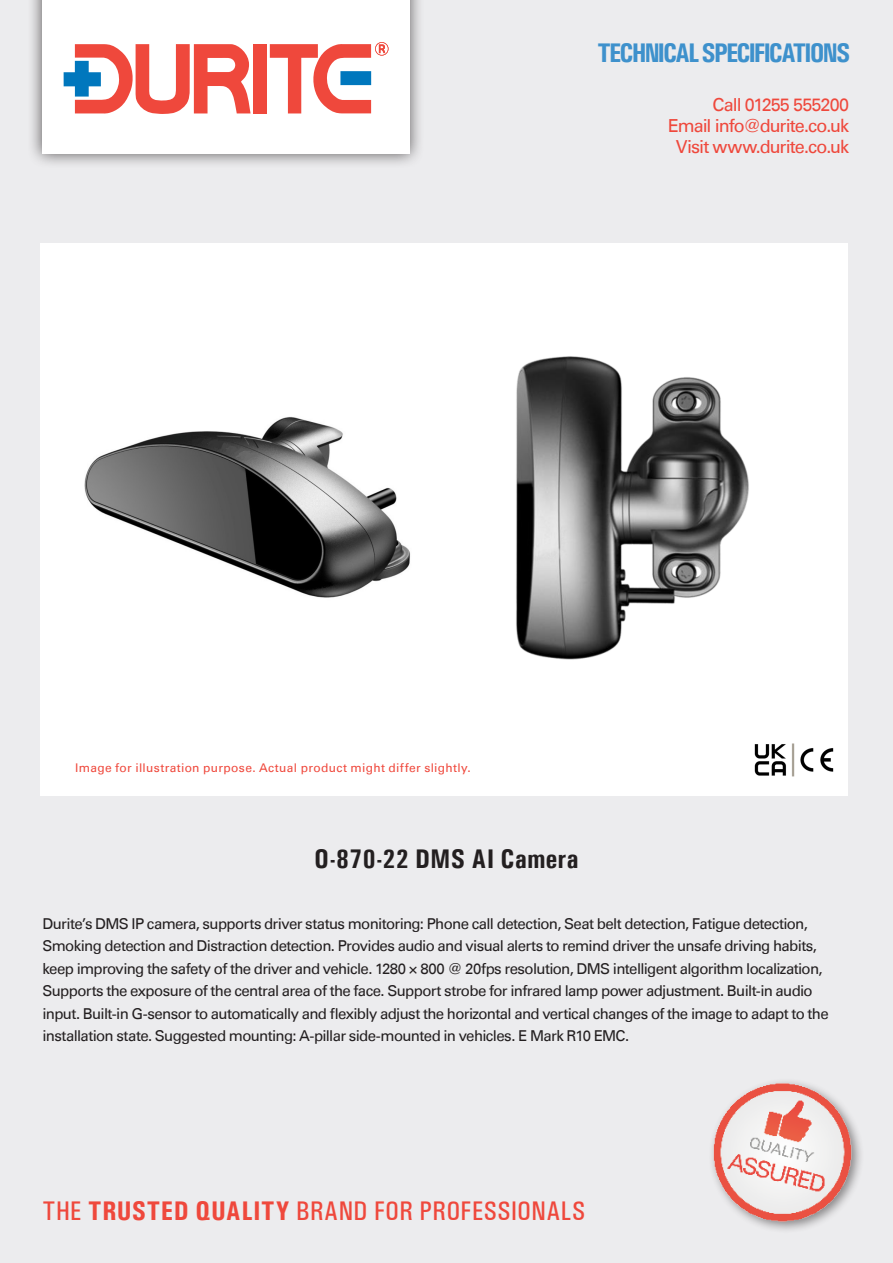
<style>
.page{position:relative;width:893px;height:1263px;background:#ececee}
.page>*{position:absolute;margin:0;border:0;box-sizing:border-box;transform-origin:0 0}
.t1{font:500 condensed 27px "Univers";letter-spacing:.015em;color:#ef483c}
.t2{font:700 condensed 27px "Univers";letter-spacing:-.07em;color:#3e91cc}
.t3{font:700 condensed 27px "Univers";letter-spacing:.015em;color:#231f20}
.t4{font:18px "Univers Com 55 Roman";letter-spacing:-.05em;color:#ef483c}
.t5{font:15px/22.5px "Univers Com 55 Roman";letter-spacing:-.045em;color:#231f20}
.t6{font:12px "Univers Com 55 Roman";letter-spacing:.025em;color:#ef483c}
.s1{font-weight:700}
</style>
<div class="page">
<div style="left:27px;top:0;width:398px;height:169px;background:#231f20;opacity:.75"></div>
<div style="left:42px;top:0;width:367px;height:154px;background:#fff"></div>
<div style="left:253px;top:44px;width:13px;height:69px;background:#ef483c"></div>
<svg style="left:270px;top:42px;width:118px;height:71px"></svg>
<svg style="left:64px;top:44px;width:187px;height:70px"></svg>
<img style="left:712px;top:1081px;width:149px;height:149px">
<div style="left:40px;top:243px;width:808px;height:553px;background:#fff"></div>
<img style="left:754px;top:743px;width:80px;height:34px">
<img style="left:516px;top:356px;width:233px;height:304px">
<img style="left:84px;top:417px;width:326px;height:181px">
<p class="t2" style="left:597px;top:37px;width:254px">TECHNICAL SPECIFICATIONS</p>
<p class="t4" style="left:713px;top:94px;width:138px">Call 01255 555200</p>
<p class="t4" style="left:668px;top:115px;width:183px">Email info@durite.co.uk</p>
<p class="t4" style="left:676px;top:136px;width:175px">Visit www.durite.co.uk</p>
<p class="t6" style="left:75px;top:760px;width:397px">Image for illustration purpose. Actual product might differ slightly.</p>
<p class="t3" style="left:314px;top:842px;width:266px">O-870-22 DMS AI Camera</p>
<p class="t5" style="left:43px;top:912px;width:782px">Durite’s DMS IP camera, supports driver status monitoring: Phone call detection, Seat belt detection, Fatigue detection,<br>Smoking detection and Distraction detection. Provides audio and visual alerts to remind driver the unsafe driving habits, keep improving the safety of the driver and vehicle. 1280 × 800 @ 20fps resolution, DMS intelligent algorithm localization,</p>
<p class="t5" style="left:43px;top:979px;width:788px">Supports the exposure of the central area of the face. Support strobe for infrared lamp power adjustment. Built-in audio input. Built-in G-sensor to automatically and flexibly adjust the horizontal and vertical changes of the image to adapt to the installation state. Suggested mounting: A-pillar side-mounted in vehicles. E Mark R10 EMC.</p>
<p class="t1" style="left:43px;top:1194px;width:544px">THE <span class="s1">TRUSTED QUALITY</span> BRAND FOR PROFESSIONALS</p>
</div>
